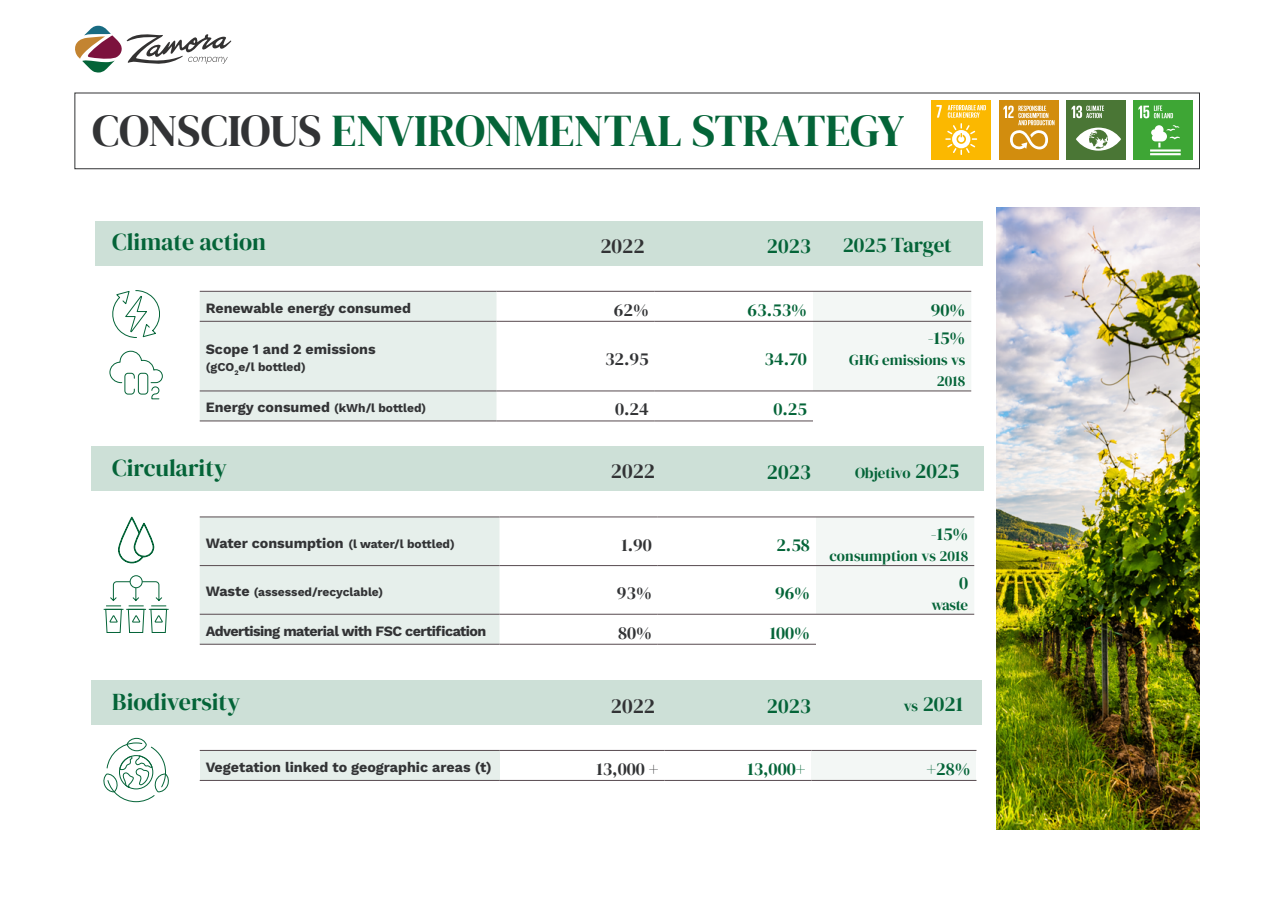
<style>
.page{position:relative;width:1275px;height:900px;background:#fff}
.page>*{position:absolute;margin:0;border:0;box-sizing:border-box;transform-origin:0 0}
.t1{font:45px "DM Serif Display";letter-spacing:-.005em;color:#046438}
.t2{font:24px "DM Serif Display";color:#046438}
.t3{font:21px "DM Serif Display";color:#046438}
.t4{font:21px "DM Serif Display";color:#323335}
.t5{font:18px "DM Serif Display";color:#046438}
.t6{font:18px "DM Serif Display";color:#323335}
.t7{font:15px/21px "DM Serif Display";color:#046438;text-align:right}
.t8{font:14.25px "Work Sans";color:#323335}
.t9{font:14.25px "Work Sans";letter-spacing:-.035em;color:#323335}
.t10{font:12px "Work Sans";color:#323335}
.s1{color:#323335}
.s2{font-size:12px}
.s3{font-size:21px}
.s4{font-size:14.25px}
.s5{font-size:15px}
</style>
<div class="page">
<svg style="left:118px;top:516px;width:37px;height:48px"></svg>
<svg style="left:112px;top:290px;width:48px;height:48px"></svg>
<svg style="left:109px;top:350px;width:54px;height:50px"></svg>
<div style="left:95px;top:221px;width:887px;height:45px;background:#cde0d7"></div>
<div style="left:200px;top:292px;width:296px;height:129px;background:#e6efeb"></div>
<div style="left:813px;top:292px;width:158px;height:99px;background:#f3f7f5"></div>
<hr style="left:496px;top:291px;width:159px;height:1px;background:#574a4f">
<hr style="left:655px;top:291px;width:158px;height:1px;background:#574a4f">
<hr style="left:496px;top:321px;width:159px;height:1px;background:#574a4f">
<hr style="left:655px;top:321px;width:158px;height:1px;background:#574a4f">
<hr style="left:496px;top:391px;width:159px;height:1px;background:#574a4f">
<hr style="left:655px;top:391px;width:158px;height:1px;background:#574a4f">
<hr style="left:496px;top:421px;width:159px;height:1px;background:#574a4f">
<hr style="left:655px;top:421px;width:158px;height:1px;background:#574a4f">
<hr style="left:200px;top:291px;width:297px;height:1px;background:#574a4f">
<hr style="left:200px;top:321px;width:297px;height:1px;background:#574a4f">
<hr style="left:200px;top:391px;width:297px;height:1px;background:#574a4f">
<hr style="left:200px;top:421px;width:297px;height:1px;background:#574a4f">
<hr style="left:813px;top:291px;width:158px;height:1px;background:#574a4f">
<hr style="left:813px;top:321px;width:158px;height:1px;background:#574a4f">
<hr style="left:813px;top:391px;width:158px;height:1px;background:#574a4f">
<div style="left:200px;top:518px;width:300px;height:126px;background:#e6efeb"></div>
<div style="left:816px;top:518px;width:158px;height:96px;background:#f3f7f5"></div>
<hr style="left:500px;top:517px;width:158px;height:1px;background:#574a4f">
<hr style="left:658px;top:517px;width:158px;height:1px;background:#574a4f">
<hr style="left:500px;top:565px;width:158px;height:1px;background:#574a4f">
<hr style="left:658px;top:565px;width:158px;height:1px;background:#574a4f">
<hr style="left:500px;top:614px;width:158px;height:1px;background:#574a4f">
<hr style="left:658px;top:614px;width:158px;height:1px;background:#574a4f">
<hr style="left:500px;top:644px;width:158px;height:1px;background:#574a4f">
<hr style="left:658px;top:644px;width:158px;height:1px;background:#574a4f">
<hr style="left:200px;top:517px;width:300px;height:1px;background:#574a4f">
<hr style="left:200px;top:565px;width:300px;height:1px;background:#574a4f">
<hr style="left:200px;top:614px;width:300px;height:1px;background:#574a4f">
<hr style="left:200px;top:644px;width:300px;height:1px;background:#574a4f">
<hr style="left:816px;top:517px;width:158px;height:1px;background:#574a4f">
<hr style="left:816px;top:565px;width:158px;height:1px;background:#574a4f">
<hr style="left:816px;top:614px;width:158px;height:1px;background:#574a4f">
<div style="left:200px;top:750px;width:300px;height:30px;background:#e6efeb"></div>
<div style="left:812px;top:750px;width:164px;height:30px;background:#f3f7f5"></div>
<hr style="left:500px;top:750px;width:165px;height:1px;background:#574a4f">
<hr style="left:500px;top:780px;width:165px;height:1px;background:#574a4f">
<hr style="left:200px;top:750px;width:300px;height:1px;background:#574a4f">
<hr style="left:200px;top:780px;width:300px;height:1px;background:#574a4f">
<hr style="left:664px;top:750px;width:148px;height:1px;background:#574a4f">
<hr style="left:664px;top:780px;width:148px;height:1px;background:#574a4f">
<hr style="left:812px;top:750px;width:164px;height:1px;background:#574a4f">
<hr style="left:812px;top:780px;width:164px;height:1px;background:#574a4f">
<svg style="left:103px;top:737px;width:66px;height:66px"></svg>
<svg style="left:103px;top:581px;width:66px;height:52px"></svg>
<div style="left:130px;top:575px;width:13px;height:13px;border:1px solid #046438;border-radius:6px"></div>
<div style="left:92px;top:680px;width:890px;height:45px;background:#cde0d7"></div>
<svg style="left:75px;top:26px;width:156px;height:47px"></svg>
<div style="left:92px;top:446px;width:892px;height:45px;background:#cde0d7"></div>
<img style="left:996px;top:207px;width:204px;height:623px">
<div style="left:75px;top:93px;width:1125px;height:76px;background:#fff;border:1px solid #323335"></div>
<div style="left:932px;top:100px;width:60px;height:60px;background:#fbb800"></div>
<div style="left:999px;top:100px;width:60px;height:60px;background:#d28d0e"></div>
<div style="left:1133px;top:100px;width:60px;height:60px;background:#3ea635"></div>
<div style="left:1066px;top:100px;width:60px;height:60px;background:#4a7635"></div>
<svg style="left:936px;top:105px;width:50px;height:50px"></svg>
<svg style="left:1003px;top:106px;width:52px;height:44px"></svg>
<svg style="left:1072px;top:106px;width:49px;height:45px"></svg>
<svg style="left:1138px;top:106px;width:43px;height:49px"></svg>
<h1 class="t1" style="left:92px;top:104px;width:814px"><span class="s1">CONSCIOUS</span> ENVIRONMENTAL STRATEGY</h1>
<h2 class="t2" style="left:112px;top:228px;width:155px">Climate action</h2>
<h3 class="t4" style="left:600px;top:234px;width:46px">2022</h3>
<h3 class="t3" style="left:767px;top:234px;width:46px">2023</h3>
<h3 class="t3" style="left:843px;top:233px;width:111px">2025 Target</h3>
<p class="t8" style="left:206px;top:297px;width:207px">Renewable energy consumed</p>
<p class="t6" style="left:614px;top:299px;width:36px">62%</p>
<p class="t5" style="left:748px;top:299px;width:61px">63.53%</p>
<p class="t5" style="left:931px;top:299px;width:36px">90%</p>
<p class="t8" style="left:206px;top:339px;width:171px">Scope 1 and 2 emissions</p>
<p class="t10" style="left:206px;top:358px;width:102px">(gCO<sub>2</sub>e/l bottled)</p>
<p class="t5" style="left:928px;top:328px;width:39px">-15%</p>
<p class="t7" style="left:849px;top:350px;width:117px">GHG emissions vs<br>2018</p>
<p class="t6" style="left:605px;top:349px;width:45px">32.95</p>
<p class="t5" style="left:765px;top:349px;width:44px">34.70</p>
<p class="t8" style="left:206px;top:397px;width:222px">Energy consumed <span class="s2">(kWh/l bottled)</span></p>
<p class="t6" style="left:615px;top:399px;width:35px">0.24</p>
<p class="t5" style="left:773px;top:399px;width:35px">0.25</p>
<h2 class="t2" style="left:112px;top:454px;width:116px">Circularity</h2>
<h3 class="t4" style="left:611px;top:459px;width:46px">2022</h3>
<h3 class="t3" style="left:767px;top:459px;width:46px">2023</h3>
<p class="t7" style="left:855px;top:462px;width:106px">Objetivo <span class="s3">2025</span></p>
<p class="t10" style="left:206px;top:535px;width:251px"><span class="s4">Water consumption</span> (l water/l bottled)</p>
<p class="t6" style="left:621px;top:534px;width:32px">1.90</p>
<p class="t5" style="left:776px;top:534px;width:35px">2.58</p>
<p class="t10" style="left:206px;top:583px;width:179px"><span class="s4">Waste</span> (assessed/recyclable)</p>
<p class="t6" style="left:617px;top:583px;width:36px">93%</p>
<p class="t5" style="left:775px;top:583px;width:36px">96%</p>
<p class="t9" style="left:206px;top:620px;width:282px">Advertising material with FSC certification</p>
<p class="t6" style="left:618px;top:622px;width:35px">80%</p>
<p class="t5" style="left:770px;top:622px;width:42px">100%</p>
<p class="t5" style="left:931px;top:524px;width:39px">-15%</p>
<p class="t7" style="left:829px;top:546px;width:140px">consumption vs 2018</p>
<p class="t5" style="left:959px;top:572px;width:11px">0</p>
<p class="t7" style="left:931px;top:594px;width:38px">waste</p>
<h2 class="t2" style="left:112px;top:688px;width:129px">Biodiversity</h2>
<h3 class="t4" style="left:611px;top:694px;width:46px">2022</h3>
<h3 class="t3" style="left:767px;top:694px;width:46px">2023</h3>
<h3 class="t3" style="left:904px;top:692px;width:61px"><span class="s5">vs</span> 2021</h3>
<p class="t8" style="left:206px;top:756px;width:288px">Vegetation linked to geographic areas (t)</p>
<p class="t6" style="left:596px;top:758px;width:64px">13,000 +</p>
<p class="t5" style="left:747px;top:758px;width:60px">13,000+</p>
<p class="t5" style="left:926px;top:758px;width:46px">+28%</p>
</div>
